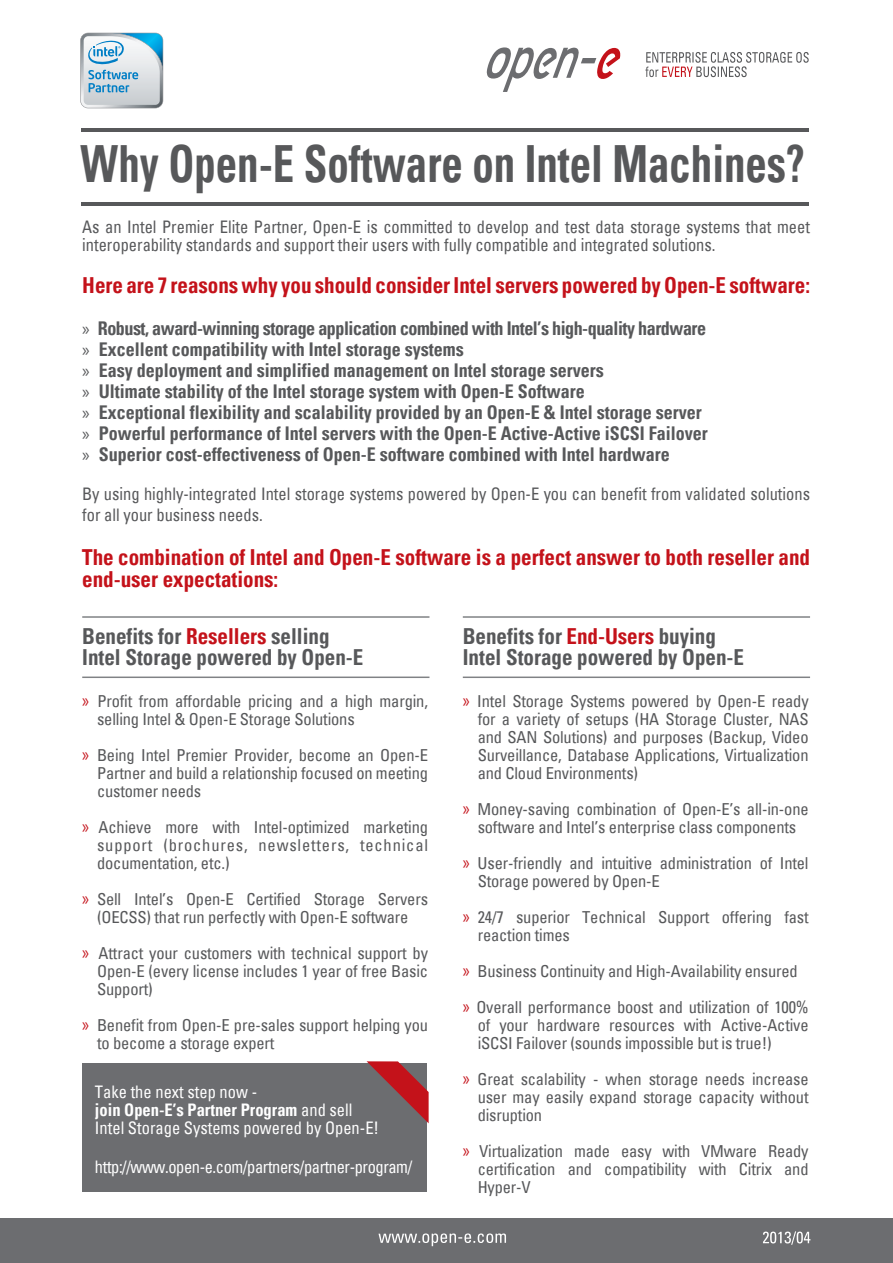
<style>
.page{position:relative;width:893px;height:1263px;background:#fff}
.page>*{position:absolute;margin:0;border:0;box-sizing:border-box;transform-origin:0 0}
.t1{font:700 condensed 51.3px "Univers";color:#57585a;scale:.83 1}
.t2{font:700 condensed 22.05px/22.5px "Univers";color:#c4121a;scale:.95 1}
.t3{font:700 condensed 22.05px/21px "Univers";color:#57585a;scale:.95 1}
.t4{font:700 condensed 18.9px "Univers";color:#57585a;scale:.95 1}
.t5{font:700 condensed 18.9px "Univers";letter-spacing:-.025em;color:#57585a;scale:.95 1}
.t6{font:condensed 17.4px/18px "Univers";color:#57585a;scale:.95 1}
.t7{font:condensed 17.4px "Univers";color:#fff;scale:.95 1}
.t8{font:condensed 17.4px "Univers";letter-spacing:-.025em;color:#fff;scale:.95 1}
.t9{font:700 condensed 17.4px "Univers";color:#fff;scale:.95 1}
.t10{font:condensed 16.5px/18px "Univers";letter-spacing:-.01em;color:#57585a;text-align:justify}
.s1{font-family:"Myriad Pro";font-weight:400;font-stretch:normal}
.s2{color:#c4121a}
.s3{font-family:"Myriad Pro";font-stretch:normal;font-size:19.8px;color:#c4121a}
.s4{font-weight:400}
</style>
<div class="page">
<div style="left:0;top:1219px;width:893px;height:44px;background:#6c6d70"></div>
<svg style="left:487px;top:47px;width:133px;height:45px"></svg>
<svg style="left:645px;top:52px;width:164px;height:25px"></svg>
<svg style="left:378px;top:1233px;width:128px;height:13px"></svg>
<svg style="left:763px;top:1231px;width:47px;height:14px"></svg>
<div style="left:82px;top:1064px;width:344px;height:128px;background:#6c6d70"></div>
<hr style="left:81px;top:203px;width:727px;height:3px;background:#57585a">
<hr style="left:81px;top:128px;width:727px;height:4px;background:#57585a">
<svg style="left:80px;top:33px;width:83px;height:75px"></svg>
<hr style="left:82px;top:616px;width:347px;height:2px;background:#808285">
<hr style="left:82px;top:676px;width:347px;height:2px;background:#808285">
<hr style="left:463px;top:616px;width:347px;height:2px;background:#808285">
<hr style="left:463px;top:676px;width:347px;height:2px;background:#808285">
<svg style="left:367px;top:1061px;width:62px;height:62px"></svg>
<p class="t1" style="left:81px;top:133px;width:874px">Why Open-E Software on Intel Machines?</p>
<p class="t6" style="left:82px;top:217px;width:768px">As an Intel Premier Elite Partner, Open-E is committed to develop and test data storage systems that meet interoperability standards and support their users with fully compatible and integrated solutions.</p>
<p class="t2" style="left:82px;top:274px;width:768px">Here are 7 reasons why you should consider Intel servers powered by Open-E software:</p>
<p class="t5" style="left:82px;top:317px;width:658px"><span class="s1">»</span> Robust, award-winning storage application combined with Intel’s high-quality hardware</p>
<p class="t4" style="left:82px;top:338px;width:403px"><span class="s1">»</span> Excellent compatibility with Intel storage systems</p>
<p class="t4" style="left:82px;top:359px;width:550px"><span class="s1">»</span> Easy deployment and simplified management on Intel storage servers</p>
<p class="t4" style="left:82px;top:380px;width:530px"><span class="s1">»</span> Ultimate stability of the Intel storage system with Open-E Software</p>
<p class="t4" style="left:82px;top:401px;width:654px"><span class="s1">»</span> Exceptional flexibility and scalability provided by an Open-E &amp; Intel storage server</p>
<p class="t4" style="left:82px;top:422px;width:660px"><span class="s1">»</span> Powerful performance of Intel servers with the Open-E Active-Active iSCSI Failover</p>
<p class="t4" style="left:82px;top:443px;width:620px"><span class="s1">»</span> Superior cost-effectiveness of Open-E software combined with Intel hardware</p>
<p class="t6" style="left:82px;top:483px;width:768px;line-height:21px">By using highly-integrated Intel storage systems powered by Open-E you can benefit from validated solutions for all your business needs.</p>
<p class="t2" style="left:82px;top:545px;width:768px">The combination of Intel and Open-E software is a perfect answer to both reseller and end-user expectations:</p>
<p class="t3" style="left:82px;top:625px;width:297px">Benefits for <span class="s2">Resellers</span> selling<br>Intel Storage powered by Open-E</p>
<p class="t10" style="left:97px;top:691px;width:332px;text-indent:-15px"><span class="s3">»</span> Profit from affordable pricing and a high margin, selling Intel &amp; Open-E Storage Solutions</p>
<p class="t10" style="left:97px;top:745px;width:332px;text-indent:-15px"><span class="s3">»</span> Being Intel Premier Provider, become an Open-E Partner and build a relationship focused on meeting customer needs</p>
<p class="t10" style="left:97px;top:817px;width:332px;text-indent:-15px"><span class="s3">»</span> Achieve more with Intel-optimized marketing support (brochures, newsletters, technical documentation, etc.)</p>
<p class="t10" style="left:82px;top:889px;width:347px;text-align:center"><span class="s3">»</span> Sell Intel’s Open-E Certified Storage Servers (OECSS) that run perfectly with Open-E software</p>
<p class="t10" style="left:97px;top:943px;width:332px;text-indent:-15px"><span class="s3">»</span> Attract your customers with technical support by Open-E (every license includes 1 year of free Basic Support)</p>
<p class="t10" style="left:97px;top:1015px;width:332px;text-indent:-15px"><span class="s3">»</span> Benefit from Open-E pre-sales support helping you to become a storage expert</p>
<p class="t7" style="left:95px;top:1080px;width:172px">Take the next step now -</p>
<p class="t9" style="left:95px;top:1099px;width:273px">join Open-E’s Partner Program <span class="s4">and sell</span></p>
<p class="t7" style="left:95px;top:1116px;width:301px">Intel Storage Systems powered by Open-E!</p>
<p class="t8" style="left:95px;top:1155px;width:336px">http://www.open-e.com/partners/partner-program/</p>
<p class="t3" style="left:463px;top:625px;width:268px">Benefits for <span class="s2">End-Users</span> buying</p>
<p class="t3" style="left:463px;top:646px;width:297px">Intel Storage powered by Open-E</p>
<p class="t10" style="left:478px;top:691px;width:332px;text-indent:-15px"><span class="s3">»</span> Intel Storage Systems powered by Open-E ready for a variety of setups (HA Storage Cluster, NAS and SAN Solutions) and purposes (Backup, Video Surveillance, Database Applications, Virtualization and Cloud Environments)</p>
<p class="t10" style="left:463px;top:799px;width:347px;text-align:center"><span class="s3">»</span> Money-saving combination of Open-E’s all-in-one software and Intel’s enterprise class components</p>
<p class="t10" style="left:478px;top:853px;width:332px;text-indent:-15px"><span class="s3">»</span> User-friendly and intuitive administration of Intel<br>Storage powered by Open-E</p>
<p class="t10" style="left:478px;top:907px;width:332px;text-indent:-15px"><span class="s3">»</span> 24/7 superior Technical Support offering fast reaction times</p>
<p class="t10" style="left:463px;top:961px;width:336px"><span class="s3">»</span> Business Continuity and High-Availability ensured</p>
<p class="t10" style="left:478px;top:997px;width:332px;text-indent:-15px"><span class="s3">»</span> Overall performance boost and utilization of 100% of your hardware resources with Active-Active iSCSI Failover (sounds impossible but is true!)</p>
<p class="t10" style="left:478px;top:1069px;width:332px;text-indent:-15px"><span class="s3">»</span> Great scalability - when storage needs increase user may easily expand storage capacity without disruption</p>
<p class="t10" style="left:478px;top:1141px;width:332px;text-indent:-15px"><span class="s3">»</span> Virtualization made easy with VMware Ready certification and compatibility with Citrix and Hyper-V</p>
</div>
